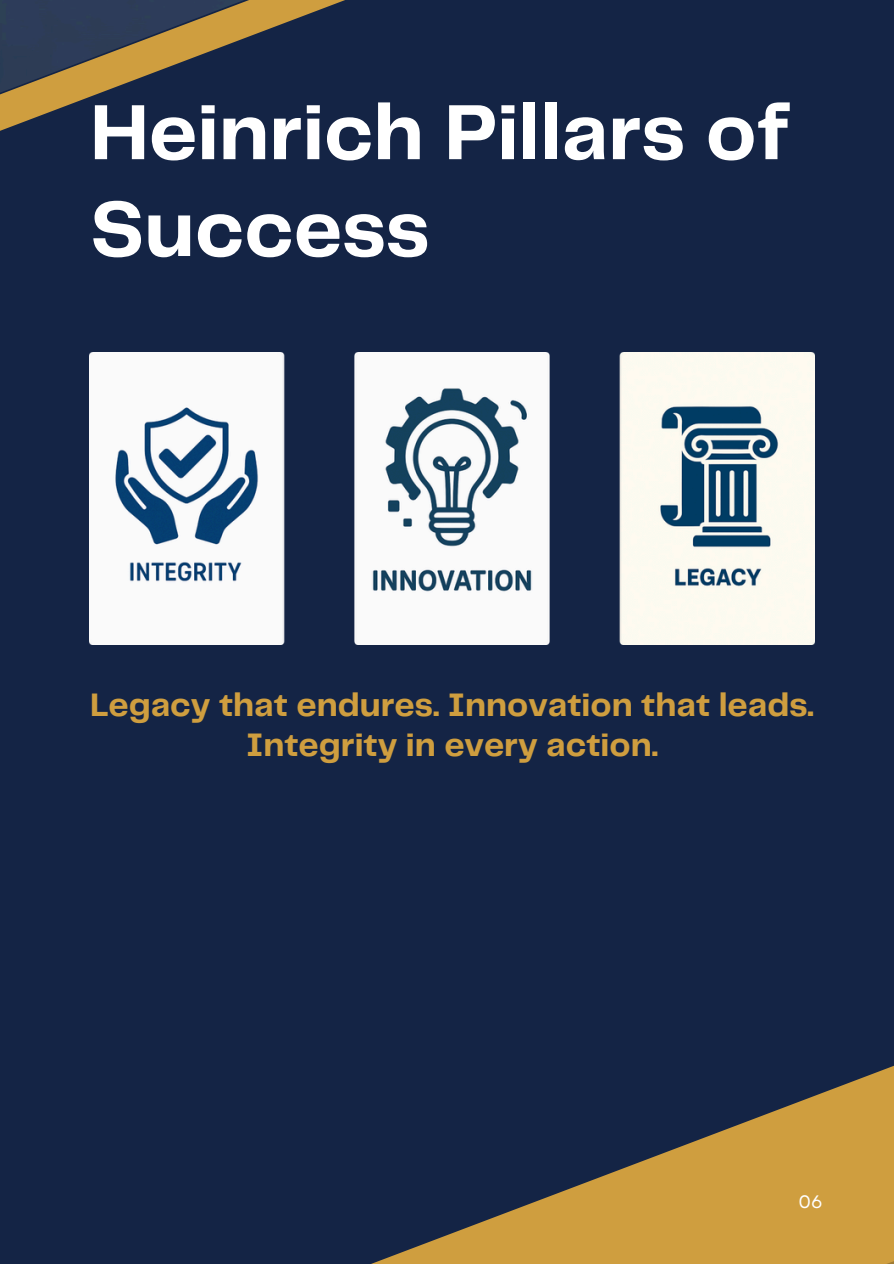
<style>
.page{position:relative;width:894px;height:1264px;background:#fff}
.page>*{position:absolute;margin:0;border:0;box-sizing:border-box;transform-origin:0 0}
.t1{font:700 81px/96.8px "Telegraf";color:#fff}
.t2{font:700 33.75px/39.5px "Telegraf";color:#cf9e3f;text-align:center}
.t3{font:18px "Garet";color:#fff}
</style>
<div class="page">
<div style="left:0;top:0;width:893px;height:1263px;background:#142445"></div>
<svg style="left:271px;top:0;width:74px;height:28px"></svg>
<svg style="left:374px;top:1159px;width:273px;height:104px"></svg>
<svg style="left:647px;top:1066px;width:246px;height:197px;fill:#cf9e3f"></svg>
<img style="left:89px;top:353px;width:725px;height:291px">
<img style="left:0;top:0;width:271px;height:131px">
<h1 class="t1" style="left:90px;top:88px;width:700px">Heinrich Pillars of<br>Success</h1>
<p class="t2" style="left:90px;top:687px;width:724px">Legacy that endures. Innovation that leads.<br>Integrity in every action.</p>
<p class="t3" style="left:798px;top:1188px;width:26px">06</p>
</div>
